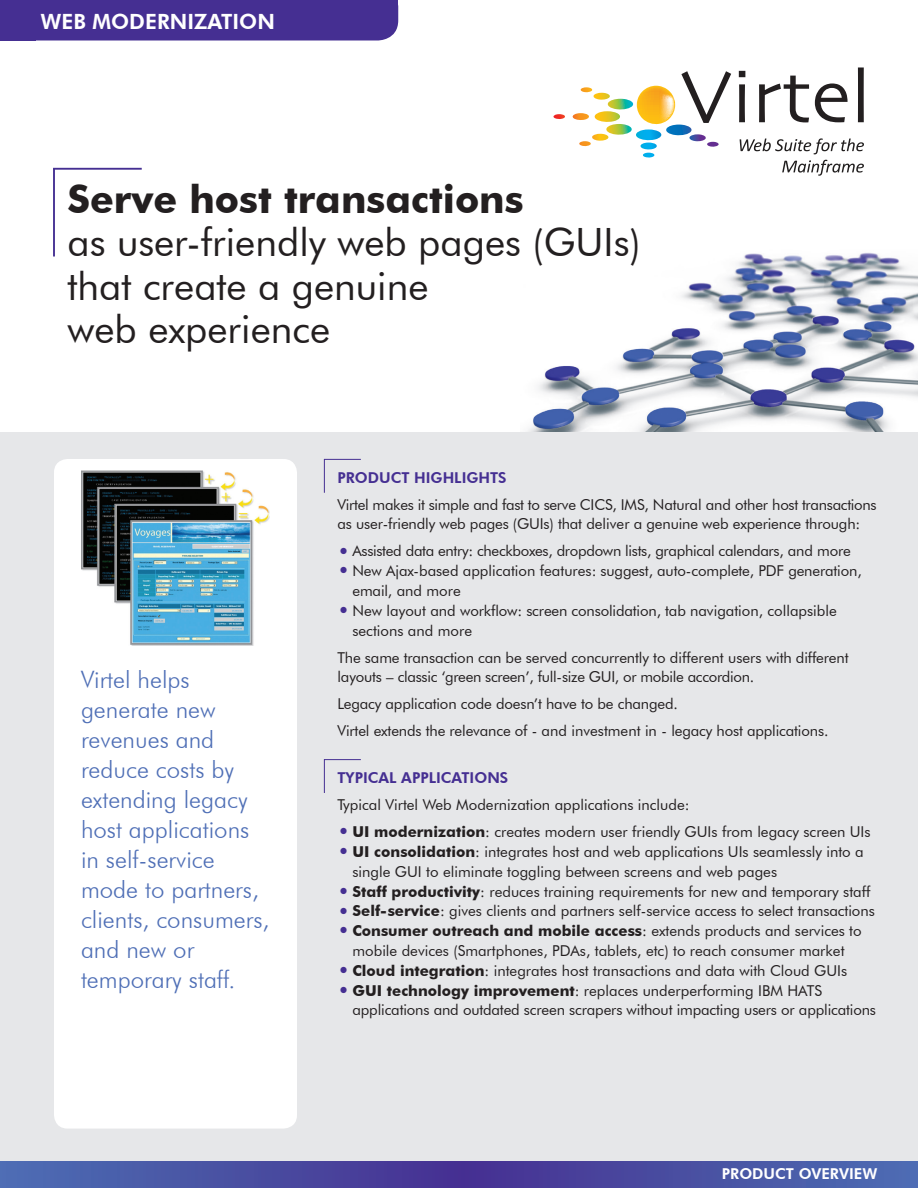
<style>
.page{position:relative;width:918px;height:1188px;background:#fff}
.page>*{position:absolute;margin:0;border:0;box-sizing:border-box;transform-origin:0 0}
.t1{font:39px "Futura BT";color:#231f20}
.t2{font:700 39px "Futura BT";color:#231f20}
.t3{font:300 24px/30px "Futura BT";color:#4f6fb6}
.t4{font:800 21px "Futura BT";color:#fff}
.t5{font:15px/19.8px "Futura BT";letter-spacing:-.005em;color:#231f20}
.t6{font:700 15px "Futura BT";color:#231f20}
.t7{font:800 15px "Futura BT";color:#452f92}
.t8{font:800 15px "Futura BT";color:#fff}
.s1{font-weight:300;font-size:21px;color:#452f92}
.s2{font-weight:700}
.s3{font-weight:400}
</style>
<div class="page">
<div style="left:0;top:432px;width:918px;height:756px;background:#e6e7e9"></div>
<div style="left:54px;top:459px;width:243px;height:670px;background:#fff;border-radius:14px"></div>
<svg style="left:0;top:1161px;width:918px;height:27px;background:#494fa2"></svg>
<div style="left:35px;top:0;width:363px;height:40px;background:#452f92"></div>
<div style="left:0;top:0;width:35px;height:40px;background:#452f92"></div>
<div style="left:350px;top:0;width:48px;height:14px;background:#452f92"></div>
<hr style="left:53px;top:168px;width:89px;height:2px;background:#452f92">
<hr style="left:53px;top:169px;width:2px;height:87px;background:#452f92">
<img style="left:526px;top:252px;width:392px;height:180px">
<svg style="left:739px;top:71px;width:6px;height:51px"></svg>
<svg style="left:759px;top:76px;width:50px;height:46px"></svg>
<svg style="left:815px;top:83px;width:33px;height:39px"></svg>
<svg style="left:858px;top:68px;width:6px;height:54px"></svg>
<svg style="left:553px;top:71px;width:178px;height:87px"></svg>
<svg style="left:740px;top:138px;width:124px;height:16px"></svg>
<svg style="left:782px;top:160px;width:82px;height:16px"></svg>
<hr style="left:324px;top:459px;width:37px;height:1px;background:#452f92">
<hr style="left:324px;top:459px;width:1px;height:34px;background:#452f92">
<img style="left:82px;top:471px;width:187px;height:175px">
<hr style="left:324px;top:759px;width:37px;height:1px;background:#452f92">
<hr style="left:324px;top:759px;width:1px;height:34px;background:#452f92">
<p class="t4" style="left:40px;top:9px;width:236px">WEB MODERNIZATION</p>
<p class="t2" style="left:68px;top:175px;width:458px">Serve host transactions</p>
<p class="t1" style="left:68px;top:219px;width:575px">as user-friendly web pages (GUIs)</p>
<p class="t1" style="left:68px;top:262px;width:362px">that create a genuine</p>
<p class="t1" style="left:68px;top:306px;width:264px">web experience</p>
<p class="t3" style="left:81px;top:664px;width:110px">Virtel helps</p>
<p class="t3" style="left:81px;top:694px;width:136px">generate new revenues and</p>
<p class="t3" style="left:81px;top:754px;width:190px">reduce costs by extending legacy host applications in self-service mode to partners, clients, consumers, and new or</p>
<p class="t3" style="left:81px;top:964px;width:156px">temporary staff.</p>
<p class="t7" style="left:338px;top:468px;width:171px">PRODUCT HIGHLIGHTS</p>
<p class="t5" style="left:338px;top:494px;width:541px">Virtel makes it simple and fast to serve CICS, IMS, Natural and other host transactions as user-friendly web pages (GUIs) that deliver a genuine web experience through:</p>
<p class="t5" style="left:338px;top:541px;width:515px"><span class="s1">•</span> Assisted data entry: checkboxes, dropdown lists, graphical calendars, and more</p>
<p class="t5" style="left:338px;top:561px;width:526px"><span class="s1">•</span> New Ajax-based application features: suggest, auto-complete, PDF generation,</p>
<p class="t5" style="left:352px;top:581px;width:110px">email, and more</p>
<p class="t5" style="left:338px;top:600px;width:501px"><span class="s1">•</span> New layout and workflow: screen consolidation, tab navigation, collapsible</p>
<p class="t5" style="left:352px;top:620px;width:121px">sections and more</p>
<p class="t5" style="left:338px;top:647px;width:513px">The same transaction can be served concurrently to different users with different layouts – classic ‘green screen’, full-size GUI, or mobile accordion.</p>
<p class="t5" style="left:338px;top:694px;width:342px">Legacy application code doesn’t have to be changed.</p>
<p class="t5" style="left:338px;top:721px;width:492px">Virtel extends the relevance of - and investment in - legacy host applications.</p>
<p class="t7" style="left:338px;top:769px;width:172px">TYPICAL APPLICATIONS</p>
<p class="t5" style="left:338px;top:795px;width:354px">Typical Virtel Web Modernization applications include:</p>
<p class="t5" style="left:338px;top:822px;width:535px"><span class="s1">•</span> <span class="s2">UI modernization</span>: creates modern user friendly GUIs from legacy screen UIs</p>
<p class="t5" style="left:338px;top:842px;width:528px"><span class="s1">•</span> <span class="s2">UI consolidation</span>: integrates host and web applications UIs seamlessly into a</p>
<p class="t5" style="left:352px;top:861px;width:426px">single GUI to eliminate toggling between screens and web pages</p>
<p class="t5" style="left:338px;top:881px;width:534px"><span class="s1">•</span> <span class="s2">Staff productivity</span>: reduces training requirements for new and temporary staff</p>
<p class="t5" style="left:338px;top:901px;width:539px"><span class="s1">•</span> <span class="s2">Self-service</span>: gives clients and partners self-service access to select transactions</p>
<p class="t6" style="left:338px;top:922px;width:526px"><span class="s1">•</span> Consumer outreach and mobile access<span class="s3">: extends products and services to</span></p>
<p class="t5" style="left:352px;top:941px;width:494px">mobile devices (Smartphones, PDAs, tablets, etc) to reach consumer market</p>
<p class="t5" style="left:338px;top:960px;width:511px"><span class="s1">•</span> <span class="s2">Cloud integration</span>: integrates host transactions and data with Cloud GUIs</p>
<p class="t5" style="left:338px;top:980px;width:486px"><span class="s1">•</span> <span class="s2">GUI technology improvement</span>: replaces underperforming IBM HATS</p>
<p class="t5" style="left:352px;top:1000px;width:525px">applications and outdated screen scrapers without impacting users or applications</p>
<p class="t8" style="left:722px;top:1165px;width:157px">PRODUCT OVERVIEW</p>
</div>
